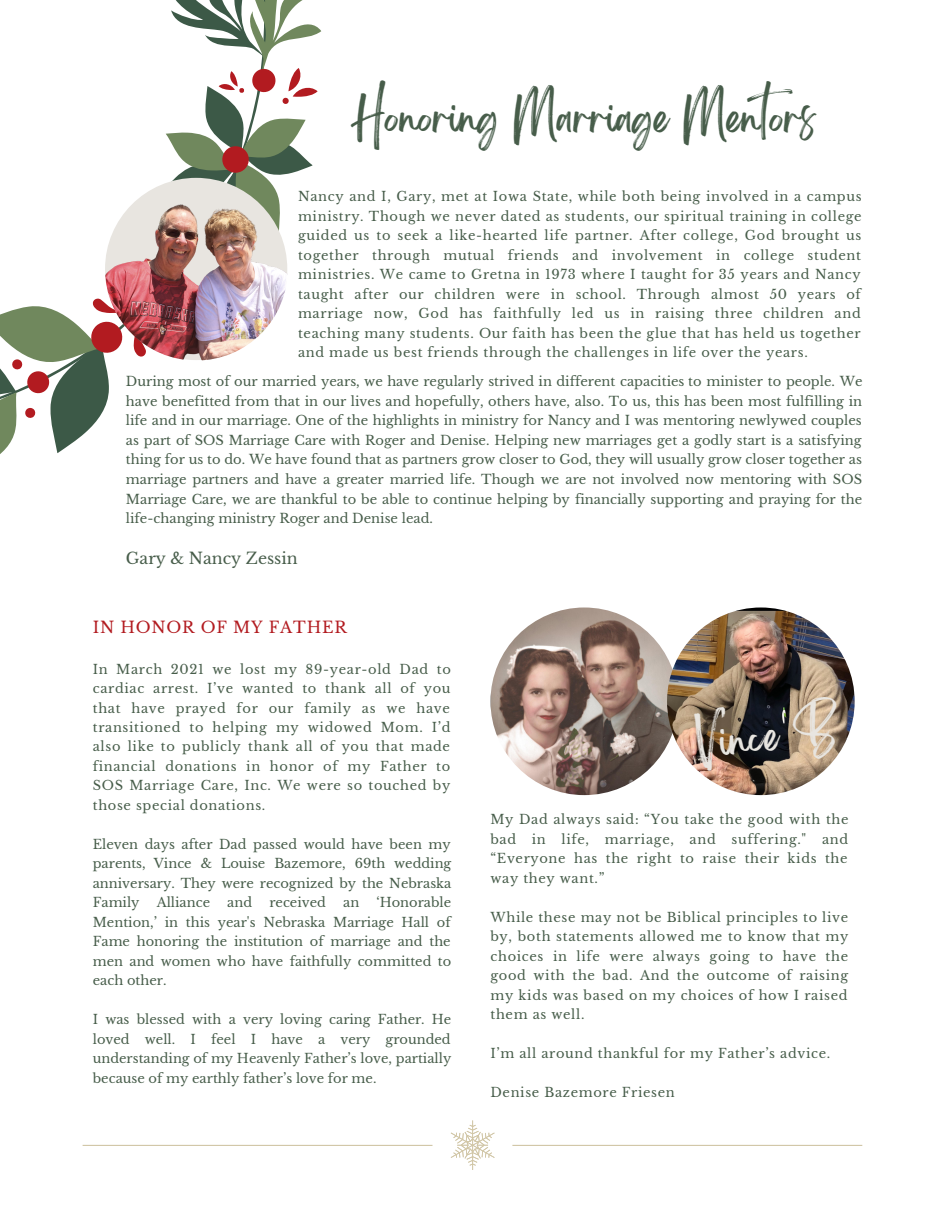
<style>
.page{position:relative;width:945px;height:1215px;background:#fff}
.page>*{position:absolute;margin:0;border:0;box-sizing:border-box;transform-origin:0 0}
.t1{font:38.7px "Brightwall";color:#475d4a}
.t2{font:38.55px "Brightwall";color:#e8e5e0}
.t3{font:15.75px "Libre Baskerville";letter-spacing:.05em;color:#b21b20}
.t4{font:15.75px "Libre Baskerville";color:#475d4a}
.t5{font:13.05px/19.5px "Libre Baskerville";letter-spacing:.05em;color:#475d4a;text-align:justify}
.t6{font:13.05px "Libre Baskerville";color:#475d4a}
</style>
<div class="page">
<hr style="left:83px;top:1145px;width:349px;height:1px;background:#d1c6a6">
<hr style="left:512px;top:1145px;width:350px;height:1px;background:#d1c6a6">
<svg style="left:451px;top:1120px;width:44px;height:50px"></svg>
<img style="left:490px;top:608px;width:188px;height:187px;border-radius:50%">
<svg style="left:0;top:0;width:322px;height:454px"></svg>
<img style="left:105px;top:178px;width:183px;height:183px;border-radius:50%">
<img style="left:667px;top:608px;width:188px;height:187px;border-radius:50%">
<p class="t1" style="left:351px;top:103px;width:466px">Honoring Marriage Mentors</p>
<p class="t5" style="left:298px;top:187px;width:565px">Nancy and I, Gary, met at Iowa State, while both being involved in a campus ministry. Though we never dated as students, our spiritual training in college guided us to seek a like-hearted life partner. After college, God brought us together through mutual friends and involvement in college student ministries. We came to Gretna in 1973 where I taught for 35 years and Nancy taught after our children were in school. Through almost 50 years of marriage now, God has faithfully led us in raising three children and teaching many students. Our faith has been the glue that has held us together and made us best friends through the challenges in life over the years.</p>
<p class="t5" style="left:126px;top:372px;width:738px">During most of our married years, we have regularly strived in different capacities to minister to people. We have benefitted from that in our lives and hopefully, others have, also. To us, this has been most fulfilling in life and in our marriage. One of the highlights in ministry for Nancy and I was mentoring newlywed couples as part of SOS Marriage Care with Roger and Denise. Helping new marriages get a godly start is a satisfying thing for us to do. We have found that as partners grow closer to God, they will usually grow closer together as marriage partners and have a greater married life. Though we are not involved now mentoring with SOS Marriage Care, we are thankful to be able to continue helping by financially supporting and praying for the life-changing ministry Roger and Denise lead.</p>
<p class="t4" style="left:126px;top:549px;width:173px">Gary &amp; Nancy Zessin</p>
<p class="t3" style="left:93px;top:618px;width:255px">IN HONOR OF MY FATHER</p>
<p class="t5" style="left:93px;top:659px;width:360px">In March 2021 we lost my 89-year-old Dad to cardiac arrest. I’ve wanted to thank all of you that have prayed for our family as we have transitioned to helping my widowed Mom. I’d also like to publicly thank all of you that made financial donations in honor of my Father to SOS Marriage Care, Inc. We were so touched by those special donations.</p>
<p class="t5" style="left:93px;top:835px;width:360px">Eleven days after Dad passed would have been my parents, Vince &amp; Louise Bazemore, 69th wedding anniversary. They were recognized by the Nebraska Family</p>
<p class="t5" style="left:93px;top:893px;width:360px;text-indent:284px">‘Honorable Mention,’ in this year's Nebraska Marriage Hall of Fame honoring the institution of marriage and the men and women who have faithfully committed to each other.</p>
<p class="t5" style="left:93px;top:1010px;width:360px">I was blessed with a very loving caring Father. He loved well. I feel I have a very grounded understanding of my Heavenly Father’s love, partially because of my earthly father’s love for me.</p>
<p class="t6" style="left:157px;top:895px;width:55px">Alliance</p>
<p class="t5" style="left:227px;top:893px;width:26px">and</p>
<p class="t6" style="left:269px;top:895px;width:58px">received</p>
<p class="t5" style="left:343px;top:893px;width:18px">an</p>
<p class="t2" style="left:696px;top:730px;width:143px;rotate:-6deg">Vince B</p>
<p class="t5" style="left:490px;top:810px;width:360px">My Dad always said: “You take the good with the bad in life, marriage, and suffering." and “Everyone has the right to raise their kids the way they want.”</p>
<p class="t5" style="left:490px;top:907px;width:360px">While these may not be Biblical principles to live by, both statements allowed me to know that my choices in life were always going to have the good with the bad. And the outcome of raising my kids was based on my choices of how I raised them as well.</p>
<p class="t5" style="left:490px;top:1044px;width:341px">I’m all around thankful for my Father’s advice.</p>
<p class="t5" style="left:490px;top:1083px;width:186px">Denise Bazemore Friesen</p>
</div>
